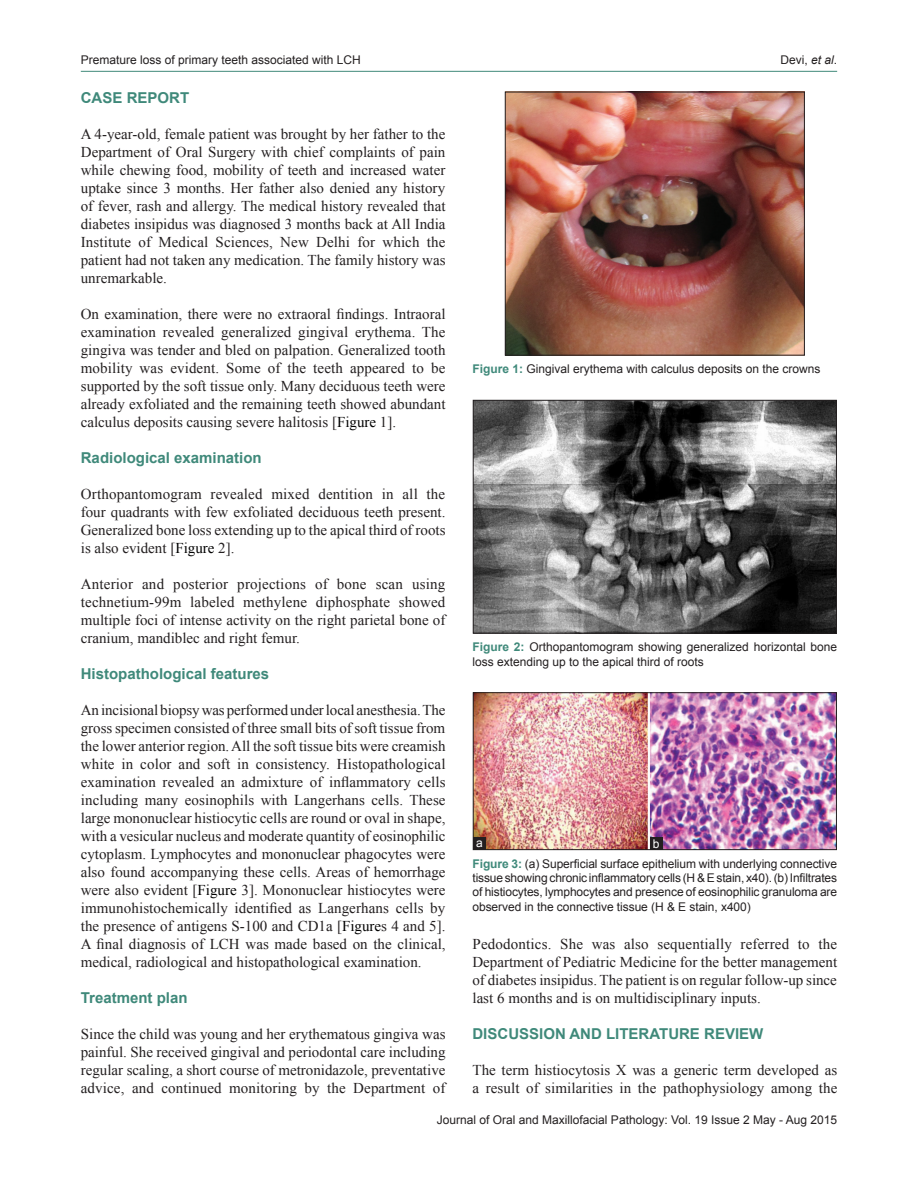
<style>
.page{position:relative;width:918px;height:1188px;background:#fff}
.page>*{position:absolute;margin:0;border:0;box-sizing:border-box;transform-origin:0 0}
.TX{font:15px/18px "Times New Roman";color:#231f20;text-align:justify}
.t1{font:700 15px "Arial";color:#3f897a}
.FGC{font:12px/14.4px "Arial";color:#231f20}
.LABEL{font:12px "Arial";color:#fff}
.s1{font-style:italic}
.s2{color:#000}
.s3{font-weight:700;color:#3f897a}
</style>
<div class="page">
<hr style="left:81px;top:71px;width:756px;height:1px;background:#3f897a">
<img style="left:507px;top:94px;width:296px;height:259px">
<div style="left:505px;top:92px;width:300px;height:263px;border:1px solid #231f20"></div>
<img style="left:475px;top:402px;width:360px;height:229px">
<div style="left:473px;top:400px;width:364px;height:233px;border:1px solid #231f20"></div>
<img style="left:475px;top:695px;width:360px;height:153px">
<div style="left:473px;top:693px;width:364px;height:157px;border:1px solid #231f20"></div>
<div style="left:650px;top:837px;width:13px;height:13px;background:#231f20"></div>
<div style="left:473px;top:837px;width:13px;height:13px;background:#231f20"></div>
<p class="FGC" style="left:81px;top:53px;width:282px">Premature loss of primary teeth associated with LCH</p>
<p class="FGC" style="left:780px;top:53px;width:58px">Devi, <span class="s1">et al</span>.</p>
<h1 class="t1" style="left:81px;top:88px;width:110px">CASE REPORT</h1>
<p class="TX" style="left:81px;top:124px;width:366px">A 4‑year‑old, female patient was brought by her father to the Department of Oral Surgery with chief complaints of pain while chewing food, mobility of teeth and increased water uptake since 3 months. Her father also denied any history of fever, rash and allergy. The medical history revealed that diabetes insipidus was diagnosed 3 months back at All India Institute of Medical Sciences, New Delhi for which the patient had not taken any medication. The family history was unremarkable.</p>
<p class="TX" style="left:81px;top:304px;width:366px">On examination, there were no extraoral findings. Intraoral examination revealed generalized gingival erythema. The gingiva was tender and bled on palpation. Generalized tooth mobility was evident. Some of the teeth appeared to be supported by the soft tissue only. Many deciduous teeth were already exfoliated and the remaining teeth showed abundant calculus deposits causing severe halitosis [<span class="s2">Figure</span> 1].</p>
<h2 class="t1" style="left:81px;top:448px;width:182px">Radiological examination</h2>
<p class="TX" style="left:81px;top:484px;width:366px">Orthopantomogram revealed mixed dentition in all the four quadrants with few exfoliated deciduous teeth present.<br>Generalized bone loss extending up to the apical third of roots is also evident [<span class="s2">Figure</span> 2].</p>
<p class="TX" style="left:81px;top:574px;width:366px">Anterior and posterior projections of bone scan using technetium‑99m labeled methylene diphosphate showed multiple foci of intense activity on the right parietal bone of cranium, mandiblec and right femur.</p>
<h2 class="t1" style="left:81px;top:664px;width:190px">Histopathological features</h2>
<p class="TX" style="left:81px;top:700px;width:366px">An incisional biopsy was performed under local anesthesia. The gross specimen consisted of three small bits of soft tissue from the lower anterior region. All the soft tissue bits were creamish white in color and soft in consistency. Histopathological examination revealed an admixture of inflammatory cells including many eosinophils with Langerhans cells. These large mononuclear histiocytic cells are round or oval in shape, with a vesicular nucleus and moderate quantity of eosinophilic cytoplasm. Lymphocytes and mononuclear phagocytes were also found accompanying these cells. Areas of hemorrhage were also evident [<span class="s2">Figure</span> 3]. Mononuclear histiocytes were immunohistochemically identified as Langerhans cells by the presence of antigens S‑100 and CD1a [<span class="s2">Figure</span>s 4 and 5].<br>A final diagnosis of LCH was made based on the clinical, medical, radiological and histopathological examination.</p>
<h2 class="t1" style="left:81px;top:988px;width:108px">Treatment plan</h2>
<p class="TX" style="left:81px;top:1024px;width:366px">Since the child was young and her erythematous gingiva was painful. She received gingival and periodontal care including regular scaling, a short course of metronidazole, preventative advice, and continued monitoring by the Department of</p>
<p class="FGC" style="left:472px;top:362px;width:350px"><span class="s3">Figure 1:</span> Gingival erythema with calculus deposits on the crowns</p>
<p class="FGC" style="left:472px;top:640px;width:366px"><span class="s3">Figure 2:</span> Orthopantomogram showing generalized horizontal bone loss extending up to the apical third of roots</p>
<p class="LABEL" style="left:476px;top:835px;width:8px">a</p>
<p class="LABEL" style="left:653px;top:836px;width:8px">b</p>
<p class="FGC" style="left:472px;top:856px;width:366px;text-align:justify"><span class="s3">Figure 3:</span> (a) Superficial surface epithelium with underlying connective tissue showing chronic inflammatory cells (H &amp; E stain, x40). (b) Infiltrates of histiocytes, lymphocytes and presence of eosinophilic granuloma are observed in the connective tissue (H &amp; E stain, x400)</p>
<p class="TX" style="left:472px;top:934px;width:366px">Pedodontics. She was also sequentially referred to the Department of Pediatric Medicine for the better management of diabetes insipidus. The patient is on regular follow‑up since last 6 months and is on multidisciplinary inputs.</p>
<h1 class="t1" style="left:472px;top:1024px;width:292px">DISCUSSION AND LITERATURE REVIEW</h1>
<p class="TX" style="left:472px;top:1060px;width:366px">The term histiocytosis X was a generic term developed as a result of similarities in the pathophysiology among the</p>
<p class="FGC" style="left:437px;top:1112px;width:402px">Journal of Oral and Maxillofacial Pathology: Vol. 19 Issue 2 May - Aug 2015</p>
</div>
